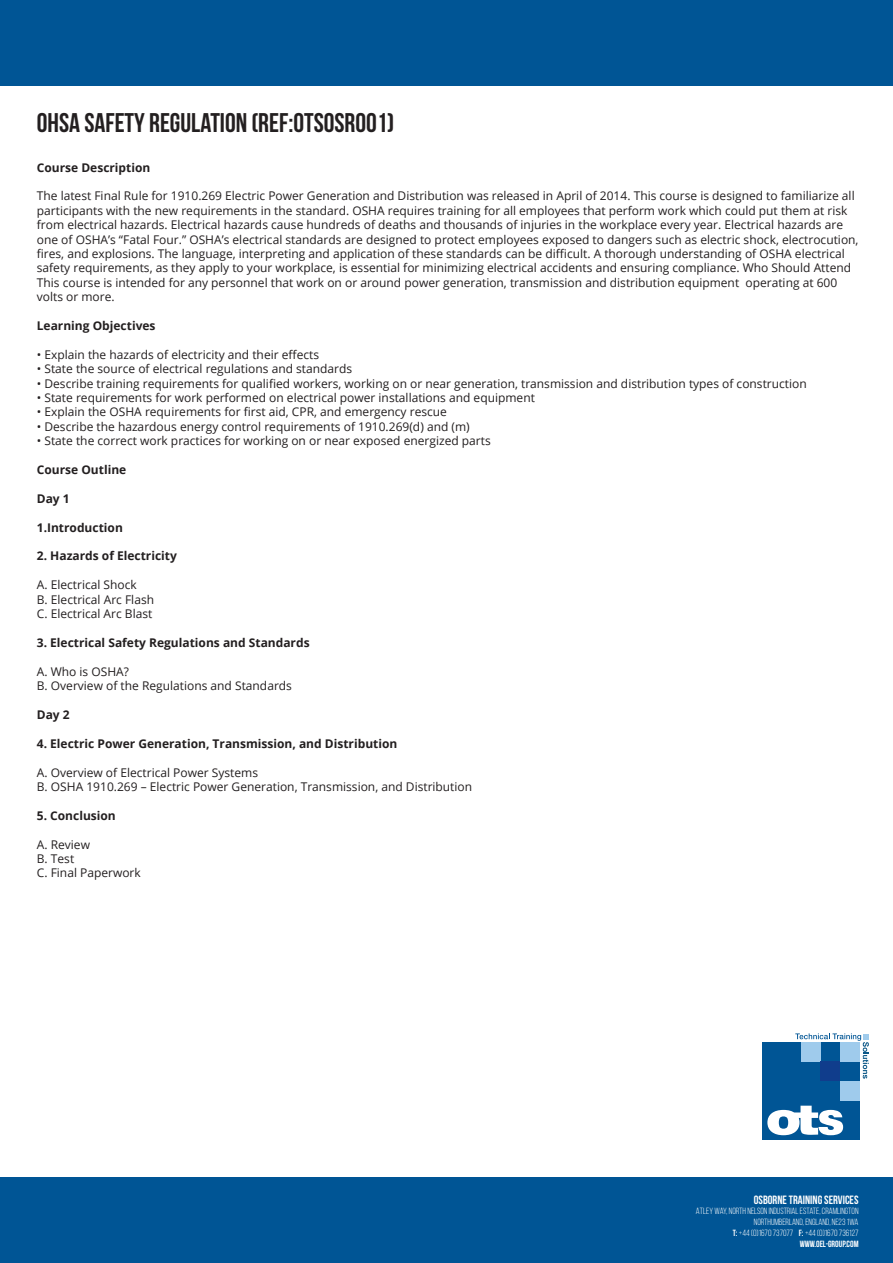
<style>
.page{position:relative;width:893px;height:1263px;background:#fff}
.page>*{position:absolute;margin:0;border:0;box-sizing:border-box;transform-origin:0 0}
.t1{font:700 27px "Bebas Neue";color:#231f20}
.t2{font:12px/14.4px "Open Sans";color:#231f20}
.t3{font:700 12px "Open Sans";color:#231f20}
.t4{font:700 12px "Bebas Neue";color:#fff}
.t5{font:9px "Bebas Neue";color:#fff}
.t6{font:700 9px "Bebas Neue";color:#fff}
.s1{font-weight:700}
</style>
<div class="page">
<div style="left:0;top:1178px;width:893px;height:85px;background:#005595"></div>
<div style="left:0;top:0;width:893px;height:85px;background:#005595"></div>
<div style="left:762px;top:1042px;width:98px;height:98px;background:#005595"></div>
<div style="left:821px;top:1061px;width:19px;height:20px;background:#103d8c"></div>
<div style="left:840px;top:1081px;width:20px;height:20px;background:#9fcbec"></div>
<svg style="left:767px;top:1106px;width:76px;height:29px"></svg>
<svg style="left:795px;top:1033px;width:74px;height:46px"></svg>
<p class="t1" style="left:37px;top:108px;width:359px">OHSA SAFETY REGULATION (REF:OTSOSR001)</p>
<p class="t3" style="left:37px;top:159px;width:115px">Course Description</p>
<p class="t2" style="left:37px;top:189px;width:823px">The latest Final Rule for 1910.269 Electric Power Generation and Distribution was released in April of 2014. This course is designed to familiarize all participants with the new requirements in the standard. OSHA requires training for all employees that perform work which could put them at risk from electrical hazards. Electrical hazards cause hundreds of deaths and thousands of injuries in the workplace every year. Electrical hazards are one of OSHA’s “Fatal Four.” OSHA’s electrical standards are designed to protect employees exposed to dangers such as electric shock, electrocution, fires, and explosions. The language, interpreting and application of these standards can be difficult. A thorough understanding of OSHA electrical safety requirements, as they apply to your workplace, is essential for minimizing electrical accidents and ensuring compliance. Who Should Attend This course is intended for any personnel that work on or around power generation, transmission and distribution equipment operating at 600 volts or more.</p>
<p class="t3" style="left:37px;top:317px;width:120px">Learning Objectives</p>
<p class="t2" style="left:37px;top:347px;width:284px">• Explain the hazards of electricity and their effects</p>
<p class="t2" style="left:37px;top:361px;width:317px">• State the source of electrical regulations and standards</p>
<p class="t2" style="left:37px;top:376px;width:771px">• Describe training requirements for qualified workers, working on or near generation, transmission and distribution types of construction</p>
<p class="t2" style="left:37px;top:390px;width:500px">• State requirements for work performed on electrical power installations and equipment</p>
<p class="t2" style="left:37px;top:405px;width:412px">• Explain the OSHA requirements for first aid, CPR, and emergency rescue</p>
<p class="t2" style="left:37px;top:419px;width:434px">• Describe the hazardous energy control requirements of 1910.269(d) and (m)</p>
<p class="t2" style="left:37px;top:433px;width:455px">• State the correct work practices for working on or near exposed energized parts</p>
<p class="t3" style="left:37px;top:461px;width:91px">Course Outline</p>
<p class="t3" style="left:37px;top:490px;width:34px">Day 1</p>
<p class="t3" style="left:37px;top:519px;width:88px">1.Introduction</p>
<p class="t3" style="left:37px;top:548px;width:142px">2. Hazards of Electricity</p>
<p class="t2" style="left:37px;top:577px;width:101px">A. Electrical Shock</p>
<p class="t2" style="left:37px;top:592px;width:119px">B. Electrical Arc Flash</p>
<p class="t2" style="left:37px;top:606px;width:117px">C. Electrical Arc Blast</p>
<p class="t3" style="left:37px;top:634px;width:274px">3. Electrical Safety Regulations and Standards</p>
<p class="t2" style="left:37px;top:664px;width:94px">A. Who is OSHA?</p>
<p class="t2" style="left:37px;top:678px;width:257px">B. Overview of the Regulations and Standards</p>
<p class="t3" style="left:37px;top:706px;width:34px">Day 2</p>
<p class="t3" style="left:37px;top:735px;width:362px">4. Electric Power Generation, Transmission, and Distribution</p>
<p class="t2" style="left:37px;top:765px;width:223px">A. Overview of Electrical Power Systems</p>
<p class="t2" style="left:37px;top:779px;width:437px">B. OSHA 1910.269 – Electric Power Generation, Transmission, and Distribution</p>
<p class="t3" style="left:37px;top:807px;width:80px">5. Conclusion</p>
<p class="t2" style="left:37px;top:837px;width:55px">A. Review</p>
<p class="t2" style="left:37px;top:851px;width:39px">B. Test</p>
<p class="t2" style="left:37px;top:865px;width:105px">C. Final Paperwork</p>
<p class="t4" style="left:754px;top:1193px;width:106px">OSBORNE TRAINING SERVICES</p>
<p class="t5" style="left:696px;top:1206px;width:164px">ATLEY WAY, NORTH NELSON INDUSTRIAL ESTATE, CRAMLINGTON</p>
<p class="t5" style="left:754px;top:1217px;width:106px">NORTHUMBERLAND, ENGLAND, NE23 1WA</p>
<p class="t5" style="left:733px;top:1228px;width:127px"><span class="s1">T:</span> +44 (0)1670 737077 <span class="s1">F:</span> +44 (0)1670 736127</p>
<p class="t6" style="left:800px;top:1239px;width:60px">WWW.OEL-GROUP.COM</p>
</div>
